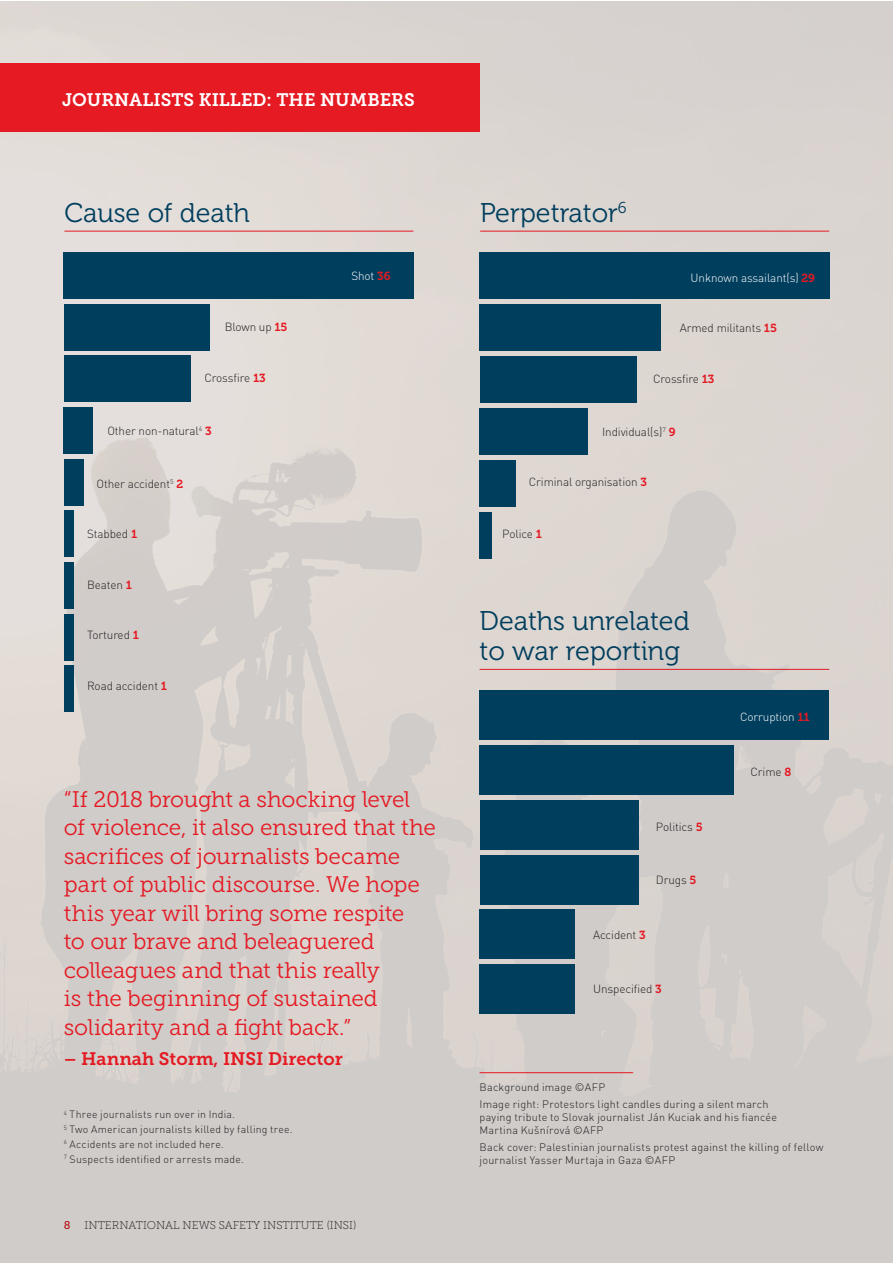
<style>
.page{position:relative;width:893px;height:1263px;background:#fff}
.page>*{position:absolute;margin:0;border:0;box-sizing:border-box;transform-origin:0 0}
.t1{font:27px/30px "Museo 300";color:#003e5e}
.t2{font:22.5px/28.5px "Museo Slab 300";letter-spacing:-.005em;color:#e51a23}
.t3{font:18px "Museo Slab 700";color:#fff}
.t4{font:18px "Museo Slab 700";color:#e51a23}
.t5{font:300 11.7px "DIN";letter-spacing:-.01em;color:#231f20}
.t6{font:300 11.7px "DIN";letter-spacing:-.01em;color:#fff}
.t7{font:11.25px "Museo Slab 100";color:#231f20}
.t8{font:300 10.8px/12.9px "DIN";letter-spacing:.02em;color:#231f20}
.t9{font:300 10.5px/14.7px "DIN";letter-spacing:.025em;color:#231f20}
.s1{font-family:"Museo 700";font-weight:400;color:#e51a23}
.s2{font-family:"Museo Slab 500";color:#e51a23}
</style>
<div class="page">
<div style="left:0;top:1px;width:892px;height:1262px;background:#d9d3cf"></div>
<hr style="left:64px;top:231px;width:349px;height:1px;background:#e51a23">
<hr style="left:480px;top:231px;width:349px;height:1px;background:#e51a23">
<hr style="left:480px;top:669px;width:349px;height:1px;background:#e51a23">
<div style="left:0;top:64px;width:480px;height:68px;background:#e51a23"></div>
<div style="left:64px;top:666px;width:10px;height:46px;background:#003e5e"></div>
<div style="left:64px;top:614px;width:10px;height:46px;background:#003e5e"></div>
<div style="left:64px;top:562px;width:10px;height:47px;background:#003e5e"></div>
<div style="left:64px;top:511px;width:10px;height:46px;background:#003e5e"></div>
<div style="left:64px;top:459px;width:19px;height:46px;background:#003e5e"></div>
<div style="left:64px;top:407px;width:29px;height:47px;background:#003e5e"></div>
<div style="left:64px;top:355px;width:126px;height:47px;background:#003e5e"></div>
<div style="left:64px;top:304px;width:146px;height:46px;background:#003e5e"></div>
<div style="left:64px;top:252px;width:350px;height:47px;background:#003e5e"></div>
<div style="left:480px;top:512px;width:12px;height:47px;background:#003e5e"></div>
<div style="left:480px;top:460px;width:36px;height:47px;background:#003e5e"></div>
<div style="left:480px;top:408px;width:108px;height:47px;background:#003e5e"></div>
<div style="left:480px;top:356px;width:156px;height:47px;background:#003e5e"></div>
<div style="left:480px;top:304px;width:181px;height:47px;background:#003e5e"></div>
<div style="left:480px;top:252px;width:350px;height:47px;background:#003e5e"></div>
<div style="left:480px;top:964px;width:95px;height:50px;background:#003e5e"></div>
<div style="left:480px;top:910px;width:95px;height:49px;background:#003e5e"></div>
<div style="left:480px;top:855px;width:158px;height:49px;background:#003e5e"></div>
<div style="left:480px;top:800px;width:158px;height:49px;background:#003e5e"></div>
<div style="left:480px;top:745px;width:254px;height:49px;background:#003e5e"></div>
<div style="left:480px;top:690px;width:349px;height:50px;background:#003e5e"></div>
<hr style="left:480px;top:1072px;width:153px;height:1px;background:#e51a23">
<p class="t3" style="left:62px;top:90px;width:354px">JOURNALISTS KILLED: THE NUMBERS</p>
<p class="t1" style="left:64px;top:198px;width:187px">Cause of death</p>
<p class="t1" style="left:480px;top:198px;width:148px">Perpetrator<sup>6</sup></p>
<p class="t6" style="left:351px;top:268px;width:41px">Shot <span class="s1">36</span></p>
<p class="t6" style="left:691px;top:270px;width:126px">Unknown assailant(s) <span class="s1">29</span></p>
<p class="t5" style="left:225px;top:319px;width:64px">Blown up <span class="s1">15</span></p>
<p class="t5" style="left:680px;top:321px;width:99px">Armed militants <span class="s1">15</span></p>
<p class="t5" style="left:205px;top:370px;width:63px">Crossfire <span class="s1">13</span></p>
<p class="t5" style="left:653px;top:372px;width:63px">Crossfire <span class="s1">13</span></p>
<p class="t5" style="left:107px;top:423px;width:106px">Other non-natural<sup>4</sup> <span class="s1">3</span></p>
<p class="t5" style="left:97px;top:476px;width:88px">Other accident<sup>5</sup> <span class="s1">2</span></p>
<p class="t5" style="left:87px;top:527px;width:52px">Stabbed <span class="s1">1</span></p>
<p class="t5" style="left:87px;top:578px;width:46px">Beaten <span class="s1">1</span></p>
<p class="t5" style="left:87px;top:628px;width:53px">Tortured <span class="s1">1</span></p>
<p class="t5" style="left:87px;top:679px;width:82px">Road accident <span class="s1">1</span></p>
<p class="t2" style="left:64px;top:785px;width:374px">“If 2018 brought a shocking level of violence, it also ensured that the sacrifices of journalists became part of public discourse. We hope this year will bring some respite<br>to our brave and beleaguered colleagues and that this really<br>is the beginning of sustained solidarity and a fight back.”</p>
<p class="t4" style="left:64px;top:1048px;width:280px">– Hannah Storm, INSI Director</p>
<p class="t9" style="left:64px;top:1107px;width:230px"><sup>4</sup> Three journalists run over in India.<br><sup>5</sup> Two American journalists killed by falling tree.<br><sup>6</sup> Accidents are not included here.<br><sup>7</sup> Suspects identified or arrests made.</p>
<p class="t7" style="left:64px;top:1219px;width:294px"><span class="s2">8</span> INTERNATIONAL NEWS SAFETY INSTITUTE (INSI)</p>
<p class="t5" style="left:602px;top:425px;width:75px">Individual(s)<sup>7</sup> <span class="s1">9</span></p>
<p class="t5" style="left:529px;top:475px;width:120px">Criminal organisation <span class="s1">3</span></p>
<p class="t5" style="left:502px;top:527px;width:41px">Police <span class="s1">1</span></p>
<p class="t1" style="left:480px;top:607px;width:212px">Deaths unrelated to war reporting</p>
<p class="t5" style="left:656px;top:819px;width:48px">Politics <span class="s1">5</span></p>
<p class="t5" style="left:656px;top:872px;width:42px">Drugs <span class="s1">5</span></p>
<p class="t5" style="left:593px;top:928px;width:54px">Accident <span class="s1">3</span></p>
<p class="t5" style="left:593px;top:982px;width:70px">Unspecified <span class="s1">3</span></p>
<p class="t6" style="left:740px;top:710px;width:71px">Corruption <span class="s1">11</span></p>
<p class="t5" style="left:750px;top:765px;width:42px">Crime <span class="s1">8</span></p>
<p class="t8" style="left:480px;top:1078px;width:290px;line-height:17.2px">Background image ©AFP<br>Image right: Protestors light candles during a silent march</p>
<p class="t8" style="left:480px;top:1111px;width:299px">paying tribute to Slovak journalist Ján Kuciak and his fiancée<br>Martina Kušnírová ©AFP</p>
<p class="t8" style="left:480px;top:1141px;width:345px">Back cover: Palestinian journalists protest against the killing of fellow journalist Yasser Murtaja in Gaza ©AFP</p>
</div>
